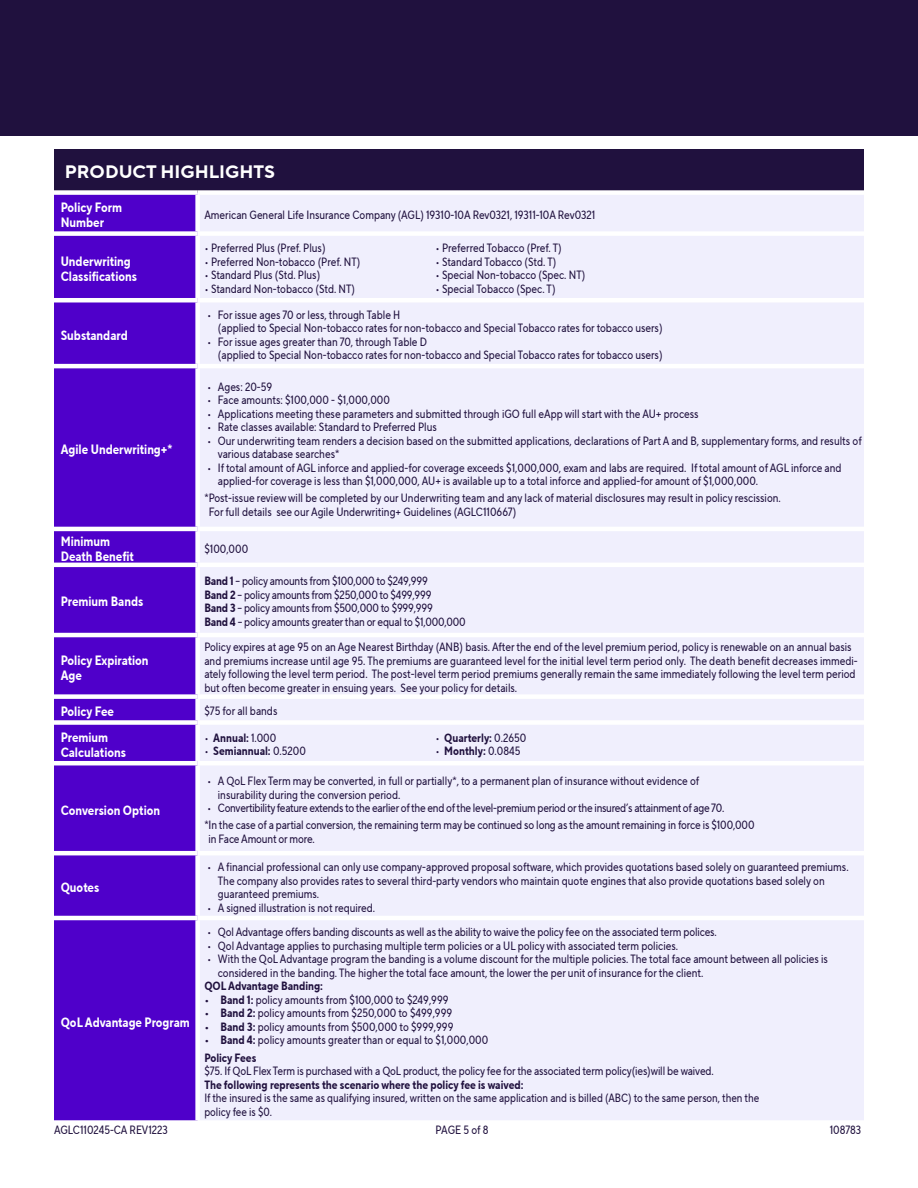
<style>
.page{position:relative;width:918px;height:1188px;background:#fff}
.page>*{position:absolute;margin:0;border:0;box-sizing:border-box;transform-origin:0 0}
.t1{font:700 18px "TT Norms Pro";color:#fff}
.t2{font:700 13.5px/15px "TT Norms Pro Cond";color:#fff}
.t3{font:12px/13.5px "TT Norms Pro Cond";color:#20113e}
.t4{font:700 12px "TT Norms Pro Cond";color:#20113e}
.t5{font:12px "TT Norms Pro Cond";letter-spacing:-.02em;color:#20113e}
.s1{font-weight:700}
.s2{font-weight:400}
</style>
<div class="page">
<div style="left:0;top:0;width:918px;height:136px;background:#20113e"></div>
<div style="left:54px;top:149px;width:810px;height:44px;background:#20113e"></div>
<div style="left:54px;top:195px;width:141px;height:925px;background:#4f00ca"></div>
<div style="left:200px;top:195px;width:664px;height:925px;background:#f0effd"></div>
<div style="left:54px;top:190px;width:144px;height:5px;background:#fff"></div>
<div style="left:198px;top:190px;width:666px;height:5px;background:#fff"></div>
<div style="left:54px;top:231px;width:144px;height:5px;background:#fff"></div>
<div style="left:198px;top:231px;width:666px;height:5px;background:#fff"></div>
<hr style="left:54px;top:298px;width:144px;height:4px;background:#fff">
<hr style="left:198px;top:298px;width:666px;height:4px;background:#fff">
<hr style="left:54px;top:364px;width:144px;height:4px;background:#fff">
<hr style="left:198px;top:364px;width:666px;height:4px;background:#fff">
<hr style="left:54px;top:527px;width:144px;height:4px;background:#fff">
<hr style="left:198px;top:527px;width:666px;height:4px;background:#fff">
<hr style="left:54px;top:563px;width:144px;height:4px;background:#fff">
<hr style="left:198px;top:563px;width:666px;height:4px;background:#fff">
<hr style="left:54px;top:633px;width:144px;height:4px;background:#fff">
<hr style="left:198px;top:633px;width:666px;height:4px;background:#fff">
<div style="left:54px;top:694px;width:144px;height:5px;background:#fff"></div>
<div style="left:198px;top:694px;width:666px;height:5px;background:#fff"></div>
<div style="left:54px;top:720px;width:144px;height:5px;background:#fff"></div>
<div style="left:198px;top:720px;width:666px;height:5px;background:#fff"></div>
<hr style="left:54px;top:761px;width:144px;height:4px;background:#fff">
<hr style="left:198px;top:761px;width:666px;height:4px;background:#fff">
<hr style="left:54px;top:851px;width:144px;height:4px;background:#fff">
<hr style="left:198px;top:851px;width:666px;height:4px;background:#fff">
<hr style="left:54px;top:916px;width:144px;height:4px;background:#fff">
<hr style="left:198px;top:916px;width:666px;height:4px;background:#fff">
<h2 class="t1" style="left:65px;top:159px;width:212px">PRODUCT HIGHLIGHTS</h2>
<h3 class="t2" style="left:61px;top:200px;width:63px">Policy Form<br>Number</h3>
<p class="t3" style="left:204px;top:208px;width:392px">American General Life Insurance Company (AGL) 19310-10A Rev0321, 19311-10A Rev0321</p>
<h3 class="t2" style="left:61px;top:254px;width:78px">Underwriting<br>Classifications</h3>
<p class="t3" style="left:204px;top:241px;width:123px">• Preferred Plus (Pref. Plus)</p>
<p class="t3" style="left:204px;top:255px;width:158px">• Preferred Non-tobacco (Pref. NT)</p>
<p class="t3" style="left:204px;top:268px;width:117px">• Standard Plus (Std. Plus)</p>
<p class="t3" style="left:204px;top:282px;width:152px">• Standard Non-tobacco (Std. NT)</p>
<p class="t3" style="left:435px;top:241px;width:128px">• Preferred Tobacco (Pref. T)</p>
<p class="t3" style="left:435px;top:255px;width:122px">• Standard Tobacco (Std. T)</p>
<p class="t3" style="left:435px;top:268px;width:151px">• Special Non-tobacco (Spec. NT)</p>
<p class="t3" style="left:435px;top:282px;width:122px">• Special Tobacco (Spec. T)</p>
<h3 class="t2" style="left:61px;top:327px;width:69px">Substandard</h3>
<h3 class="t2" style="left:61px;top:442px;width:113px">Agile Underwriting+*</h3>
<p class="t3" style="left:218px;top:308px;width:446px;text-indent:-11px">• For issue ages 70 or less, through Table H<br>(applied to Special Non-tobacco rates for non-tobacco and Special Tobacco rates for tobacco users)</p>
<p class="t3" style="left:218px;top:335px;width:446px;text-indent:-11px">• For issue ages greater than 70, through Table D<br>(applied to Special Non-tobacco rates for non-tobacco and Special Tobacco rates for tobacco users)</p>
<p class="t3" style="left:207px;top:380px;width:67px">• Ages: 20-59</p>
<p class="t3" style="left:207px;top:393px;width:184px">• Face amounts: $100,000 - $1,000,000</p>
<p class="t3" style="left:207px;top:407px;width:493px">• Applications meeting these parameters and submitted through iGO full eApp will start with the AU+ process</p>
<p class="t3" style="left:207px;top:420px;width:231px">• Rate classes available: Standard to Preferred Plus</p>
<p class="t3" style="left:218px;top:434px;width:645px;text-indent:-11px">• Our underwriting team renders a decision based on the submitted applications, declarations of Part A and B, supplementary forms, and results of various database searches*</p>
<p class="t3" style="left:218px;top:461px;width:625px;text-indent:-11px">• If total amount of AGL inforce and applied-for coverage exceeds $1,000,000, exam and labs are required. If total amount of AGL inforce and applied-for coverage is less than $1,000,000, AU+ is available up to a total inforce and applied-for amount of $1,000,000.</p>
<p class="t3" style="left:209px;top:491px;width:573px;text-indent:-5px">*Post-issue review will be completed by our Underwriting team and any lack of material disclosures may result in policy rescission.<br>For full details see our Agile Underwriting+ Guidelines (AGLC110667)</p>
<h3 class="t2" style="left:61px;top:534px;width:75px">Minimum<br>Death Benefit</h3>
<p class="t3" style="left:204px;top:542px;width:45px">$100,000</p>
<h3 class="t2" style="left:61px;top:594px;width:84px">Premium Bands</h3>
<p class="t3" style="left:204px;top:574px;width:225px"><span class="s1">Band 1</span> – policy amounts from $100,000 to $249,999</p>
<p class="t3" style="left:204px;top:588px;width:229px"><span class="s1">Band 2</span> – policy amounts from $250,000 to $499,999</p>
<p class="t3" style="left:204px;top:601px;width:230px"><span class="s1">Band 3</span> – policy amounts from $500,000 to $999,999</p>
<p class="t3" style="left:204px;top:615px;width:263px"><span class="s1">Band 4</span> – policy amounts greater than or equal to $1,000,000</p>
<h3 class="t2" style="left:61px;top:653px;width:89px">Policy Expiration<br>Age</h3>
<p class="t3" style="left:204px;top:640px;width:655px">Policy expires at age 95 on an Age Nearest Birthday (ANB) basis. After the end of the level premium period, policy is renewable on an annual basis and premiums increase until age 95. The premiums are guaranteed level for the initial level term period only. The death benefit decreases immedi&shy;ately following the level term period. The post-level term period premiums generally remain the same immediately following the level term period but often become greater in ensuing years. See your policy for details.</p>
<h3 class="t2" style="left:61px;top:704px;width:55px">Policy Fee</h3>
<p class="t3" style="left:204px;top:704px;width:75px">$75 for all bands</p>
<h3 class="t2" style="left:61px;top:730px;width:67px">Premium<br>Calculations</h3>
<p class="t4" style="left:204px;top:729px;width:73px"><span class="s2">•</span> Annual: <span class="s2">1.000</span></p>
<p class="t4" style="left:204px;top:742px;width:103px"><span class="s2">•</span> Semiannual: <span class="s2">0.5200</span></p>
<p class="t4" style="left:435px;top:729px;width:93px"><span class="s2">•</span> Quarterly: <span class="s2">0.2650</span></p>
<p class="t4" style="left:435px;top:742px;width:87px"><span class="s2">•</span> Monthly: <span class="s2">0.0845</span></p>
<h3 class="t2" style="left:61px;top:803px;width:101px">Conversion Option</h3>
<h3 class="t2" style="left:61px;top:880px;width:40px">Quotes</h3>
<h3 class="t2" style="left:61px;top:1015px;width:131px">QoL Advantage Program</h3>
<p class="t3" style="left:218px;top:774px;width:483px;text-indent:-11px">• A QoL Flex Term may be converted, in full or partially*, to a permanent plan of insurance without evidence of insurability during the conversion period.</p>
<p class="t5" style="left:207px;top:799px;width:519px">• Convertibility feature extends to the earlier of the end of the level-premium period or the insured’s attainment of age 70.</p>
<p class="t3" style="left:209px;top:818px;width:547px;text-indent:-4px">* In the case of a partial conversion, the remaining term may be continued so long as the amount remaining in force is $100,000 in Face Amount or more.</p>
<p class="t3" style="left:218px;top:860px;width:632px;text-indent:-11px">• A financial professional can only use company-approved proposal software, which provides quotations based solely on guaranteed premiums.<br>The company also provides rates to several third-party vendors who maintain quote engines that also provide quotations based solely on guaranteed premiums.</p>
<p class="t3" style="left:207px;top:901px;width:170px">• A signed illustration is not required.</p>
<p class="t3" style="left:207px;top:925px;width:511px">• Qol Advantage offers banding discounts as well as the ability to waive the policy fee on the associated term polices.</p>
<p class="t3" style="left:207px;top:939px;width:472px">• Qol Advantage applies to purchasing multiple term policies or a UL policy with associated term policies.</p>
<p class="t3" style="left:218px;top:952px;width:612px;text-indent:-11px">• With the QoL Advantage program the banding is a volume discount for the multiple policies. The total face amount between all policies is considered in the banding. The higher the total face amount, the lower the per unit of insurance for the client.</p>
<h4 class="t4" style="left:204px;top:977px;width:120px">QOL Advantage Banding:</h4>
<p class="t3" style="left:204px;top:993px;width:246px"><span class="s1">• Band 1:</span> policy amounts from $100,000 to $249,999</p>
<p class="t3" style="left:204px;top:1006px;width:249px"><span class="s1">• Band 2:</span> policy amounts from $250,000 to $499,999</p>
<p class="t3" style="left:204px;top:1020px;width:251px"><span class="s1">• Band 3:</span> policy amounts from $500,000 to $999,999</p>
<p class="t3" style="left:204px;top:1033px;width:285px"><span class="s1">• Band 4:</span> policy amounts greater than or equal to $1,000,000</p>
<h4 class="t4" style="left:204px;top:1049px;width:53px">Policy Fees</h4>
<p class="t3" style="left:204px;top:1064px;width:511px">$75. If QoL Flex Term is purchased with a QoL product, the policy fee for the associated term policy(ies)will be waived.</p>
<h4 class="t4" style="left:204px;top:1076px;width:321px">The following represents the scenario where the policy fee is waived:</h4>
<p class="t3" style="left:204px;top:1091px;width:556px">If the insured is the same as qualifying insured, written on the same application and is billed (ABC) to the same person, then the policy fee is $0.</p>
<p class="t3" style="left:54px;top:1123px;width:115px">AGLC110245-CA REV1223</p>
<p class="t3" style="left:436px;top:1123px;width:54px">PAGE 5 of 8</p>
<p class="t3" style="left:830px;top:1123px;width:33px">108783</p>
</div>
